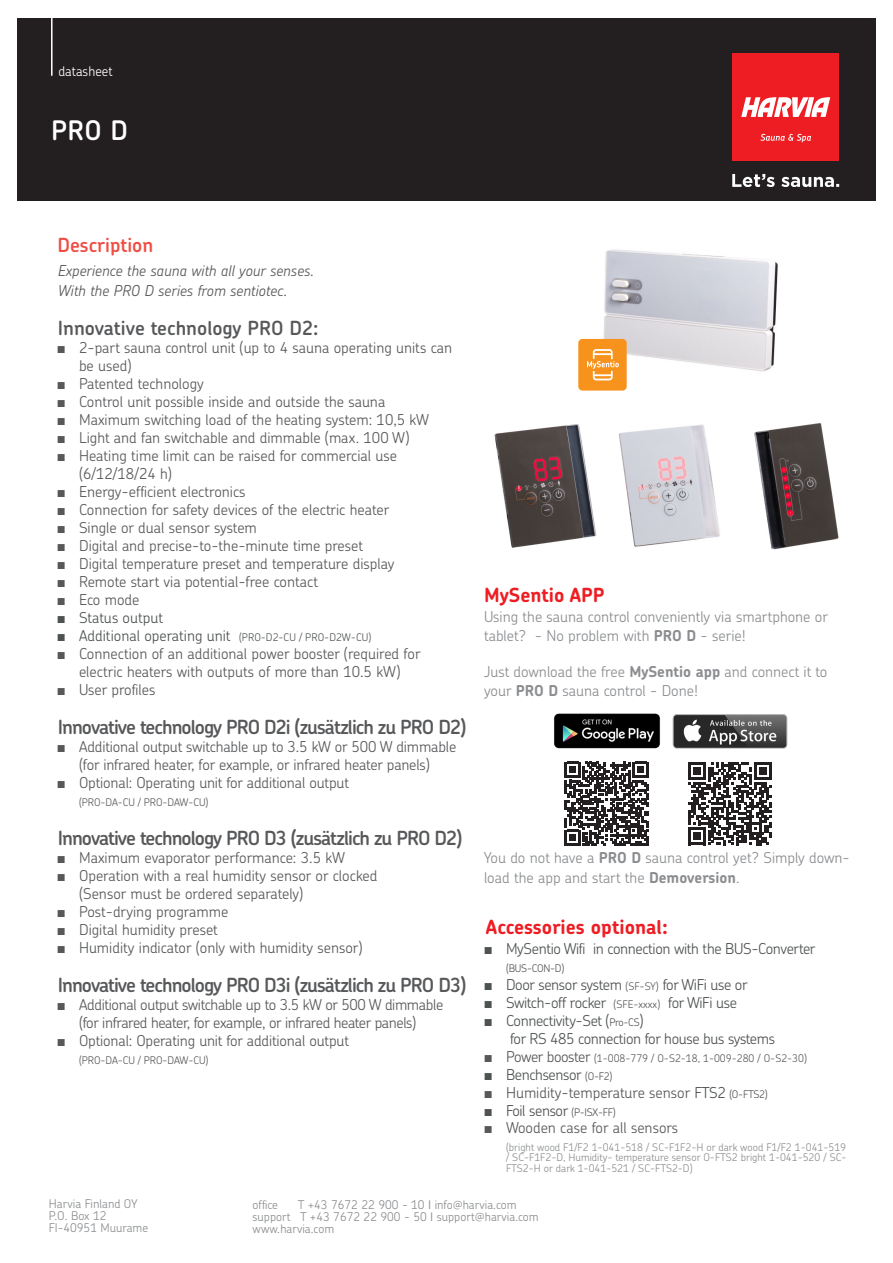
<style>
.page{position:relative;width:893px;height:1263px;background:#fff}
.page>*{position:absolute;margin:0;border:0;box-sizing:border-box;transform-origin:0 0}
.t1{font:600 27px "Chevin Pro";color:#fff}
.Produkt_H_vor_Aufzählung_SENTIOTEC{font:600 19.5px "Chevin Pro";letter-spacing:-.05em;color:#57585a}
.t2{font:700 19.5px "Chevin Pro";color:#ee1d23}
.Produkt_H_vor_Aufzählung_SENTIOTEC-2{font:600 19.5px "Chevin Pro";color:#57585a}
.Produkt_H_vor_Aufzählung_SENTIOTEC-3{font:600 19.5px "Chevin Pro";color:#ef4d44}
.t3{font:300 15px/18px "Chevin Pro";color:#57585a}
.t4{font:300 15px/19.5px "Chevin Pro";color:#8a8c8f}
.t5{font:300 15px/18px "Chevin Pro";letter-spacing:-.025em;color:#4f5252}
.t6{font:300 15px/18px "Chevin Pro";letter-spacing:-.025em;color:#57585a;text-align:center}
.Produkt_Fließtext_ohne_Aufzählung{font:italic 300 15px "Chevin Pro";color:#57585a}
.t7{font:300 15px "Chevin Pro";color:#4f5252}
.t8{font:300 15px "Chevin Pro";letter-spacing:-.005em;color:#4f5252}
.t9{font:300 13.5px "Chevin Pro";color:#fff}
.t10{font:300 12px/12px "Chevin Pro";color:#8a8c8f}
.t11{font:300 10.5px/10.5px "Chevin Pro";color:#8a8c8f;text-align:justify}
.t12{font:300 10.5px "Chevin Pro";letter-spacing:-.01em;color:#57585a}
.t13{font:300 10.5px "Chevin Pro";letter-spacing:-.025em;color:#4f5252}
.s1{font-family:"Arial Narrow";font-weight:400}
.s2{font-size:10.5px}
.s3{font-weight:700}
.s4{font-size:10.5px;color:#57585a}
.s5{font-family:"Arial Narrow";font-weight:400;font-size:15px}
.s6{font-size:15px}
.s7{color:#4f5252}
.s8{font-size:10.5px;color:#4f5252}
</style>
<div class="page">
<div style="left:17px;top:18px;width:859px;height:183px;background:#231f20"></div>
<hr style="left:51px;top:4px;width:2px;height:72px;background:#fff">
<div style="left:732px;top:54px;width:107px;height:107px;background:#ee1d23"></div>
<svg style="left:741px;top:97px;width:89px;height:20px"></svg>
<svg style="left:760px;top:134px;width:51px;height:8px"></svg>
<svg style="left:732px;top:174px;width:107px;height:12px"></svg>
<img style="left:754px;top:423px;width:85px;height:127px">
<img style="left:587px;top:249px;width:191px;height:122px">
<img style="left:619px;top:424px;width:101px;height:123px">
<img style="left:494px;top:424px;width:103px;height:124px">
<div style="left:578px;top:339px;width:49px;height:52px;background:#f7931d;border-radius:4px"></div>
<svg style="left:587px;top:349px;width:32px;height:31px"></svg>
<img style="left:554px;top:713px;width:234px;height:36px">
<svg style="left:688px;top:762px;width:83px;height:83px"></svg>
<svg style="left:565px;top:762px;width:83px;height:84px"></svg>
<p class="t9" style="left:58px;top:62px;width:56px">datasheet</p>
<p class="t1" style="left:51px;top:112px;width:78px">PRO D</p>
<p class="Produkt_H_vor_Aufzählung_SENTIOTEC-3" style="left:57px;top:232px;width:97px">Description</p>
<p class="Produkt_Fließtext_ohne_Aufzählung" style="left:58px;top:261px;width:258px">Experience the sauna with all your senses.</p>
<p class="Produkt_Fließtext_ohne_Aufzählung" style="left:58px;top:280px;width:231px">With the PRO D series from sentiotec.</p>
<p class="Produkt_H_vor_Aufzählung_SENTIOTEC-2" style="left:58px;top:315px;width:262px">Innovative technology PRO D2:</p>
<p class="t3" style="left:79px;top:338px;width:375px;text-indent:-21px"><span class="s1">■</span> 2-part sauna control unit (up to 4 sauna operating units can be used)</p>
<p class="t3" style="left:58px;top:374px;width:147px"><span class="s1">■</span> Patented technology</p>
<p class="t3" style="left:58px;top:392px;width:329px"><span class="s1">■</span> Control unit possible inside and outside the sauna</p>
<p class="t3" style="left:58px;top:410px;width:373px"><span class="s1">■</span> Maximum switching load of the heating system: 10,5 kW</p>
<p class="t3" style="left:58px;top:428px;width:353px"><span class="s1">■</span> Light and fan switchable and dimmable (max. 100 W)</p>
<p class="t3" style="left:79px;top:446px;width:320px;text-indent:-21px"><span class="s1">■</span> Heating time limit can be raised for commercial use (6/12/18/24 h)</p>
<p class="t3" style="left:58px;top:482px;width:189px"><span class="s1">■</span> Energy-efficient electronics</p>
<p class="t3" style="left:58px;top:500px;width:333px"><span class="s1">■</span> Connection for safety devices of the electric heater</p>
<p class="t3" style="left:58px;top:518px;width:201px"><span class="s1">■</span> Single or dual sensor system</p>
<p class="t3" style="left:58px;top:536px;width:307px"><span class="s1">■</span> Digital and precise-to-the-minute time preset</p>
<p class="t3" style="left:58px;top:554px;width:338px"><span class="s1">■</span> Digital temperature preset and temperature display</p>
<p class="t3" style="left:58px;top:572px;width:262px"><span class="s1">■</span> Remote start via potential-free contact</p>
<p class="t3" style="left:58px;top:590px;width:83px"><span class="s1">■</span> Eco mode</p>
<p class="t8" style="left:58px;top:607px;width:107px"><span class="s1">■</span> Status output</p>
<p class="t7" style="left:58px;top:625px;width:315px"><span class="s1">■</span> Additional operating unit <span class="s2">(PRO-D2-CU / PRO-D2W-CU)</span></p>
<p class="t3" style="left:58px;top:644px;width:364px;text-align:center"><span class="s1">■</span> Connection of an additional power booster (required for electric heaters with outputs of more than 10.5 kW)</p>
<p class="t3" style="left:58px;top:680px;width:99px"><span class="s1">■</span> User profiles</p>
<p class="Produkt_H_vor_Aufzählung_SENTIOTEC" style="left:58px;top:714px;width:410px">Innovative technology PRO D2i (zusätzlich zu PRO D2)</p>
<p class="t3" style="left:58px;top:737px;width:400px;text-align:center"><span class="s1">■</span> Additional output switchable up to 3.5 kW or 500 W dimmable (for infrared heater, for example, or infrared heater panels)</p>
<p class="t3" style="left:58px;top:773px;width:293px"><span class="s1">■</span> Optional: Operating unit for additional output</p>
<p class="t12" style="left:79px;top:795px;width:131px">(PRO-DA-CU / PRO-DAW-CU)</p>
<p class="Produkt_H_vor_Aufzählung_SENTIOTEC" style="left:58px;top:825px;width:406px">Innovative technology PRO D3 (zusätzlich zu PRO D2)</p>
<p class="t3" style="left:58px;top:848px;width:289px"><span class="s1">■</span> Maximum evaporator performance: 3.5 kW</p>
<p class="t3" style="left:79px;top:866px;width:300px;text-indent:-21px"><span class="s1">■</span> Operation with a real humidity sensor or clocked (Sensor must be ordered separately)</p>
<p class="t3" style="left:58px;top:902px;width:172px"><span class="s1">■</span> Post-drying programme</p>
<p class="t3" style="left:58px;top:920px;width:162px"><span class="s1">■</span> Digital humidity preset</p>
<p class="t3" style="left:58px;top:938px;width:306px"><span class="s1">■</span> Humidity indicator (only with humidity sensor)</p>
<p class="Produkt_H_vor_Aufzählung_SENTIOTEC" style="left:58px;top:972px;width:410px">Innovative technology PRO D3i (zusätzlich zu PRO D3)</p>
<p class="t6" style="left:58px;top:995px;width:387px"><span class="s1">■</span> Additional output switchable up to 3.5 kW or 500 W dimmable (for infrared heater, for example, or infrared heater panels)</p>
<p class="t3" style="left:58px;top:1031px;width:293px"><span class="s1">■</span> Optional: Operating unit for additional output</p>
<p class="t12" style="left:79px;top:1053px;width:131px">(PRO-DA-CU / PRO-DAW-CU)</p>
<p class="t2" style="left:484px;top:582px;width:122px">MySentio APP</p>
<p class="t4" style="left:484px;top:606px;width:345px">Using the sauna control conveniently via smartphone or tablet? - No problem with <span class="s3">PRO D</span> - serie!</p>
<p class="t4" style="left:484px;top:661px;width:345px">Just download the free <span class="s3">MySentio app</span> and connect it to your <span class="s3">PRO D</span> sauna control - Done!</p>
<p class="t4" style="left:484px;top:848px;width:367px">You do not have a <span class="s3">PRO D</span> sauna control yet? Simply down&shy;load the app and start the <span class="s3">Demoversion</span>.</p>
<p class="t2" style="left:486px;top:914px;width:183px">Accessories optional:</p>
<p class="t5" style="left:485px;top:939px;width:332px"><span class="s1">■</span> MySentio Wifi in connection with the BUS-Converter</p>
<p class="t13" style="left:506px;top:961px;width:60px">(BUS-CON-D)</p>
<p class="t5" style="left:485px;top:975px;width:264px"><span class="s1">■</span> Door sensor system <span class="s4">(SF-SY)</span> for WiFi use or</p>
<p class="t5" style="left:485px;top:993px;width:254px"><span class="s1">■</span> Switch-off rocker <span class="s4">(SFE-xxxx)</span> for WiFi use</p>
<p class="t5" style="left:510px;top:1011px;width:267px;text-indent:-25px"><span class="s1">■</span> Connectivity-Set (<span class="s2">Pro-CS</span>)<br>for RS 485 connection for house bus systems</p>
<p class="t12" style="left:485px;top:1051px;width:324px"><span class="s5">■</span> <span class="s6">Power booster</span> (1-008-779 / O-S2-18, 1-009-280 / O-S2-30)</p>
<p class="t5" style="left:485px;top:1065px;width:129px"><span class="s1">■</span> Benchsensor <span class="s2">(O-F2)</span></p>
<p class="t3" style="left:485px;top:1083px;width:284px"><span class="s1">■</span> Humidity-temperature sensor <span class="s7">FTS2</span> <span class="s8">(O-FTS2)</span></p>
<p class="t5" style="left:485px;top:1101px;width:132px"><span class="s1">■</span> Foil sensor <span class="s2">(P-ISX-FF)</span></p>
<p class="t3" style="left:485px;top:1118px;width:195px"><span class="s1">■</span> Wooden case for all sensors</p>
<p class="t11" style="left:506px;top:1141px;width:342px">(bright wood F1/F2 1-041-518 / SC-F1F2-H or dark wood F1/F2 1-041-519 / SC-F1F2-D, Humidity- temperature sensor O-FTS2 bright 1-041-520 / SC-FTS2-H or dark 1-041-521 / SC-FTS2-D)</p>
<p class="t10" style="left:49px;top:1197px;width:101px">Harvia Finland OY<br>P.O. Box 12<br>FI-40951 Muurame</p>
<p class="t10" style="left:253px;top:1198px;width:288px;text-indent:45px">T +43 7672 22 900 - 10 info@harvia.com support T +43 7672 22 900 - 50 support@harvia.com www.harvia.com</p>
<p class="t10" style="left:253px;top:1198px;width:27px">office</p>
</div>
